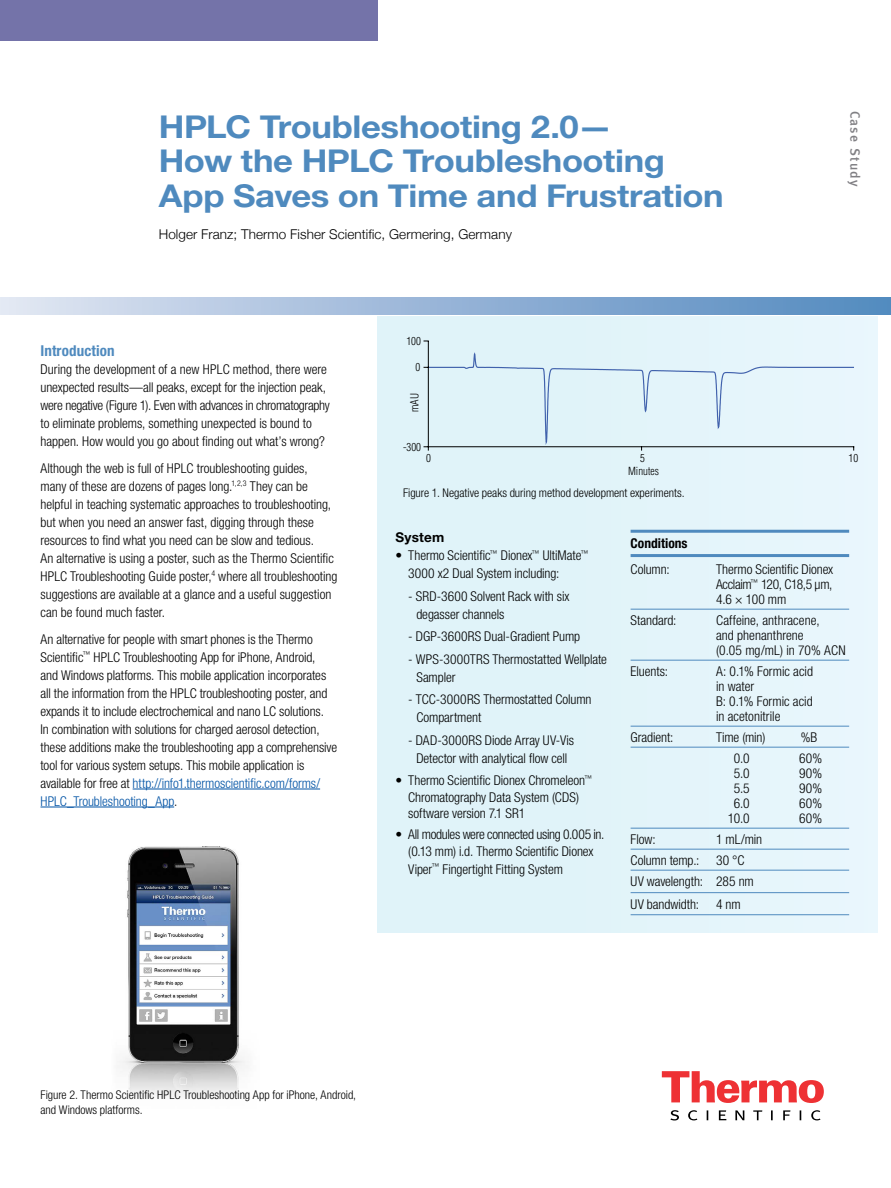
<style>
.page{position:relative;width:891px;height:1188px;background:#fff}
.page>*{position:absolute;margin:0;border:0;box-sizing:border-box;transform-origin:0 0}
.t1{font:700 31.5px/34.5px "Helvetica Neue LT Std";letter-spacing:-.01em;color:#4f8abe;scale:1.1 1}
.t2{font:700 condensed 15px "Helvetica Neue LT Std";letter-spacing:.01em;color:#4f8abe}
.t3{font:300 condensed 13.5px/18px "Helvetica Neue LT Std";letter-spacing:-.005em;color:#000}
.t4{font:300 13.5px "Helvetica Neue";letter-spacing:.005em;color:#000}
.t5{font:700 condensed 13.5px "Helvetica Neue LT Std";color:#000}
.t6{font:13.5px "Meta Medium LF";letter-spacing:.1em;color:#807f83}
.t7{font:700 13.5px "Helvetica Neue LT Std";letter-spacing:.015em;color:#000}
.t8{font:300 condensed 12px/14.4px "Helvetica Neue LT Std";color:#000}
.t9{font:300 condensed 10.95px "Helvetica";color:#000}
.s1{color:#0053a5}
</style>
<div class="page">
<div style="left:377px;top:316px;width:501px;height:616px;background:#e1f4f9"></div>
<div style="left:0;top:0;width:377px;height:40px;background:#7473a9"></div>
<div style="left:0;top:297px;width:891px;height:18px;background:linear-gradient(to right,#e0e5f2,#5088be)"></div>
<svg style="left:662px;top:1071px;width:162px;height:32px"></svg>
<svg style="left:670px;top:1110px;width:151px;height:10px"></svg>
<hr style="left:133px;top:789px;width:187px;height:1px;background:#0053a5">
<hr style="left:40px;top:807px;width:134px;height:1px;background:#0053a5">
<hr style="left:631px;top:530px;width:218px;height:3px;background:#4f8abe">
<hr style="left:631px;top:554px;width:218px;height:3px;background:#4f8abe">
<hr style="left:631px;top:609px;width:218px;height:1px;background:#4f8abe">
<hr style="left:631px;top:660px;width:218px;height:1px;background:#4f8abe">
<hr style="left:631px;top:726px;width:218px;height:1px;background:#4f8abe">
<hr style="left:631px;top:747px;width:218px;height:1px;background:#4f8abe">
<hr style="left:631px;top:828px;width:218px;height:1px;background:#4f8abe">
<hr style="left:631px;top:849px;width:218px;height:1px;background:#4f8abe">
<hr style="left:631px;top:870px;width:218px;height:1px;background:#4f8abe">
<hr style="left:631px;top:892px;width:218px;height:1px;background:#4f8abe">
<hr style="left:631px;top:914px;width:218px;height:1px;background:#4f8abe">
<img style="left:119px;top:847px;width:126px;height:250px">
<svg style="left:423px;top:340px;width:432px;height:111px"></svg>
<h1 class="t1" style="left:159px;top:109px;width:515px">HPLC Troubleshooting 2.0—<br>How the HPLC Troubleshooting<br>App Saves on Time and Frustration</h1>
<p class="t4" style="left:159px;top:224px;width:355px">Holger Franz; Thermo Fisher Scientific, Germering, Germany</p>
<p class="t6" style="left:863px;top:111px;width:78px;rotate:90deg">Case Study</p>
<p class="t2" style="left:40px;top:341px;width:76px">Introduction</p>
<p class="t3" style="left:40px;top:360px;width:291px">During the development of a new HPLC method, there were unexpected results—all peaks, except for the injection peak, were negative (Figure 1). Even with advances in chromatography to eliminate problems, something unexpected is bound to happen. How would you go about finding out what’s wrong?</p>
<p class="t3" style="left:40px;top:459px;width:299px">Although the web is full of HPLC troubleshooting guides,<br>many of these are dozens of pages long.<sup>1,2,3</sup> They can be helpful in teaching systematic approaches to troubleshooting, but when you need an answer fast, digging through these resources to find what you need can be slow and tedious.<br>An alternative is using a poster, such as the Thermo Scientific HPLC Troubleshooting Guide poster,<sup>4</sup> where all troubleshooting suggestions are available at a glance and a useful suggestion can be found much faster.</p>
<p class="t3" style="left:40px;top:630px;width:298px">An alternative for people with smart phones is the Thermo Scientific<sup>™</sup> HPLC Troubleshooting App for iPhone, Android,<br>and Windows platforms. This mobile application incorporates all the information from the HPLC troubleshooting poster, and expands it to include electrochemical and nano LC solutions.<br>In combination with solutions for charged aerosol detection, these additions make the troubleshooting app a comprehensive tool for various system setups. This mobile application is available for free at <span class="s1">http://info1.thermoscientific.com/forms/ HPLC_Troubleshooting_App</span>.</p>
<p class="t9" style="left:406px;top:334px;width:16px">100</p>
<p class="t9" style="left:415px;top:360px;width:6px">0</p>
<p class="t9" style="left:408px;top:412px;width:20px;rotate:-90deg">mAU</p>
<p class="t9" style="left:403px;top:440px;width:20px">-300</p>
<p class="t9" style="left:426px;top:451px;width:6px">0</p>
<p class="t9" style="left:640px;top:451px;width:6px">5</p>
<p class="t9" style="left:849px;top:451px;width:11px">10</p>
<p class="t9" style="left:628px;top:465px;width:32px">Minutes</p>
<p class="t8" style="left:403px;top:485px;width:283px">Figure 1. Negative peaks during method development experiments.</p>
<p class="t7" style="left:395px;top:529px;width:51px">System</p>
<p class="t3" style="left:408px;top:547px;width:182px;text-indent:-13px">• Thermo Scientific<sup>™</sup> Dionex<sup>™</sup> UltiMate<sup>™<br></sup>3000 x2 Dual System including:</p>
<p class="t3" style="left:416px;top:587px;width:155px;text-indent:-8px">- SRD-3600 Solvent Rack with six degasser channels</p>
<p class="t3" style="left:408px;top:628px;width:173px">- DGP-3600RS Dual-Gradient Pump</p>
<p class="t3" style="left:416px;top:650px;width:192px;text-indent:-8px">- WPS-3000TRS Thermostatted Wellplate<br>Sampler</p>
<p class="t3" style="left:416px;top:691px;width:177px;text-indent:-8px">- TCC-3000RS Thermostatted Column<br>Compartment</p>
<p class="t3" style="left:408px;top:731px;width:167px;text-align:center">- DAD-3000RS Diode Array UV-Vis<br>Detector with analytical flow cell</p>
<p class="t3" style="left:408px;top:772px;width:185px;line-height:16.5px;text-indent:-13px">• Thermo Scientific Dionex Chromeleon<sup>™<br></sup>Chromatography Data System (CDS) software version 7.1 SR1</p>
<p class="t3" style="left:395px;top:826px;width:211px;line-height:16.5px;text-align:center">• All modules were connected using 0.005 in. (0.13 mm) i.d. Thermo Scientific Dionex</p>
<p class="t3" style="left:408px;top:860px;width:156px">Viper<sup>™</sup> Fingertight Fitting System</p>
<p class="t5" style="left:631px;top:535px;width:59px">Conditions</p>
<p class="t3" style="left:631px;top:560px;width:41px">Column:</p>
<p class="t3" style="left:716px;top:562px;width:119px;line-height:15px;text-align:justify">Thermo Scientific Dionex Acclaim<sup>™</sup> 120, C18,5 μm, 4.6 × 100 mm</p>
<p class="t3" style="left:631px;top:611px;width:47px">Standard:</p>
<p class="t3" style="left:716px;top:613px;width:131px;line-height:15px">Caffeine, anthracene,<br>and phenanthrene<br>(0.05 mg/mL) in 70% ACN</p>
<p class="t3" style="left:631px;top:662px;width:39px">Eluents:</p>
<p class="t3" style="left:716px;top:664px;width:98px;line-height:15px">A: 0.1% Formic acid in water<br>B: 0.1% Formic acid in acetonitrile</p>
<p class="t3" style="left:631px;top:728px;width:44px">Gradient:</p>
<p class="t3" style="left:716px;top:728px;width:51px">Time (min)</p>
<p class="t3" style="left:801px;top:728px;width:18px">%B</p>
<p class="t3" style="left:734px;top:749px;width:17px">0.0</p>
<p class="t3" style="left:799px;top:749px;width:24px">60%</p>
<p class="t3" style="left:734px;top:764px;width:17px">5.0</p>
<p class="t3" style="left:799px;top:764px;width:24px">90%</p>
<p class="t3" style="left:734px;top:779px;width:18px">5.5</p>
<p class="t3" style="left:799px;top:779px;width:24px">90%</p>
<p class="t3" style="left:734px;top:794px;width:17px">6.0</p>
<p class="t3" style="left:799px;top:794px;width:24px">60%</p>
<p class="t3" style="left:728px;top:809px;width:23px">10.0</p>
<p class="t3" style="left:799px;top:809px;width:24px">60%</p>
<p class="t3" style="left:631px;top:830px;width:26px">Flow:</p>
<p class="t3" style="left:631px;top:829px;width:133px;line-height:21px;text-indent:85px">1 mL/min<br>Column temp.: 30 °C<br>UV wavelength: 285 nm</p>
<p class="t3" style="left:631px;top:895px;width:70px">UV bandwidth:</p>
<p class="t3" style="left:716px;top:895px;width:26px">4 nm</p>
<p class="t8" style="left:40px;top:1088px;width:317px">Figure 2. Thermo Scientific HPLC Troubleshooting App for iPhone, Android, and Windows platforms.</p>
</div>
